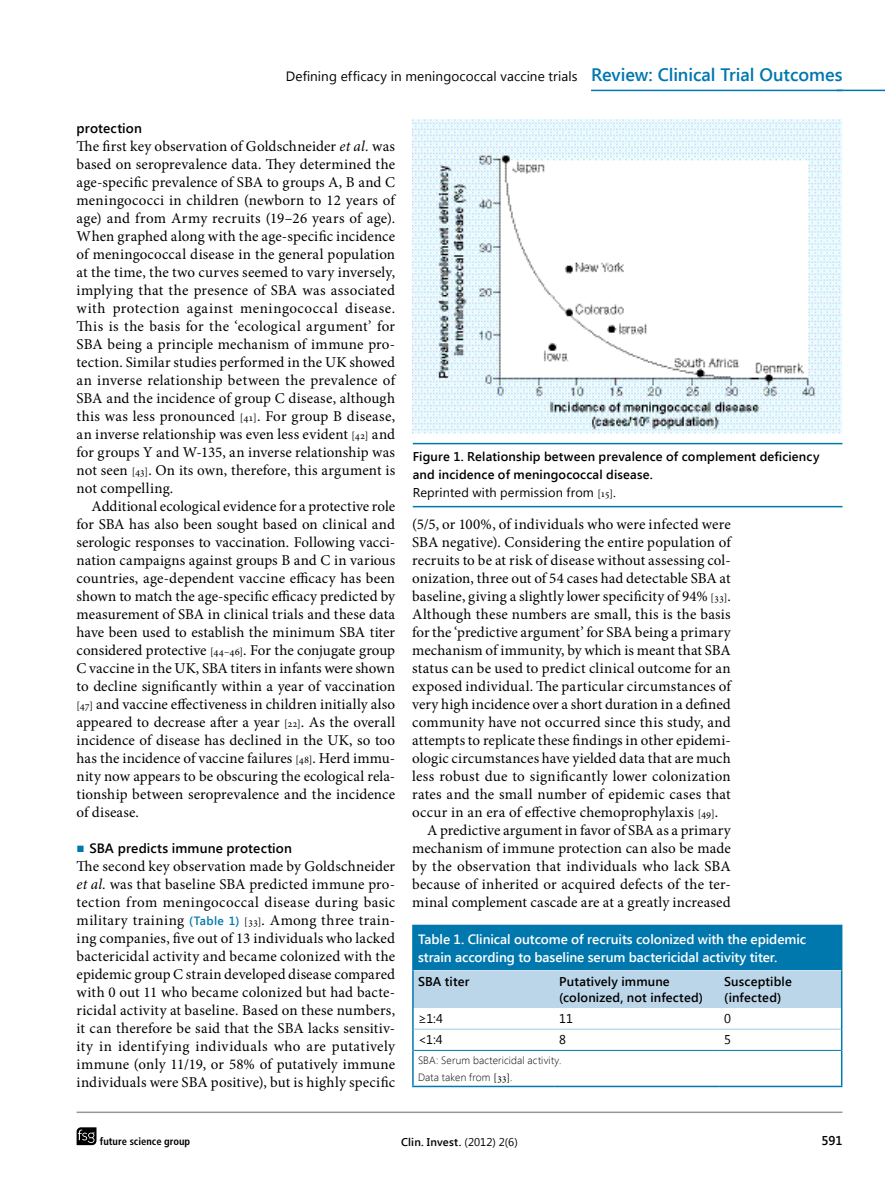
<style>
.page{position:relative;width:885px;height:1191px;background:#fff}
.page>*{position:absolute;margin:0;border:0;box-sizing:border-box;transform-origin:0 0}
.t1{font:15px/18px "Minion Pro";letter-spacing:.01em;color:#000;text-align:justify}
.t2{font:600 13.5px/18px "Segoe UI";letter-spacing:-.005em;color:#fff}
.t3{font:13.5px "Segoe UI";letter-spacing:.01em;color:#000}
.t4{font:600 13.5px "Segoe UI";letter-spacing:.01em;color:#000}
.t5{font:600 12.75px/16.5px "Segoe UI";letter-spacing:.01em;color:#000}
.t6{font:12.75px "Segoe UI";color:#000}
.t7{font:600 11.25px "Segoe UI";letter-spacing:.015em;color:#000}
.t8{font:300 10.5px/16.5px "Segoe UI";letter-spacing:.015em;color:#000}
.t9{font:700 condensed 10.5px "Frutiger LT Std";color:#000}
.s1{font-weight:600;font-size:18px;color:#0078ae}
.s2{font-style:italic}
.s3{font-size:10.5px}
.s4{font-family:"Garamond";font-weight:400;color:#0078ae}
.s5{font-family:"Segoe UI";font-weight:600;font-size:12px;color:#0078ae}
.s6{font-weight:400}
.s7{font-family:"Minion Pro";font-weight:400;font-size:10.5px}
.s8{font-family:"Minion Pro";font-weight:400}
</style>
<div class="page">
<svg style="left:77px;top:1127px;width:19px;height:18px"></svg>
<hr style="left:77px;top:1111px;width:765px;height:2px;background:#95979a">
<hr style="left:836px;top:90px;width:48px;height:1px;background:#0078ae">
<hr style="left:591px;top:90px;width:251px;height:1px;background:#0078ae">
<div style="left:413px;top:925px;width:428px;height:45px;background:#0078ae"></div>
<hr style="left:412px;top:924px;width:142px;height:2px;background:#0078ae">
<hr style="left:412px;top:926px;width:1px;height:44px;background:#0078ae">
<hr style="left:554px;top:924px;width:165px;height:2px;background:#0078ae">
<hr style="left:719px;top:924px;width:123px;height:2px;background:#0078ae">
<hr style="left:840px;top:926px;width:2px;height:44px;background:#0078ae">
<hr style="left:840px;top:970px;width:2px;height:38px;background:#0078ae">
<hr style="left:840px;top:1008px;width:2px;height:21px;background:#0078ae">
<svg style="left:412px;top:970px;width:429px;height:80px"></svg>
<hr style="left:840px;top:1029px;width:2px;height:21px;background:#0078ae">
<hr style="left:412px;top:1050px;width:1px;height:35px;background:#0078ae">
<hr style="left:840px;top:1050px;width:2px;height:35px;background:#0078ae">
<hr style="left:412px;top:1085px;width:142px;height:2px;background:#0078ae">
<hr style="left:554px;top:1085px;width:165px;height:2px;background:#0078ae">
<hr style="left:719px;top:1085px;width:123px;height:2px;background:#0078ae">
<hr style="left:413px;top:1029px;width:141px;height:1px;background:#a0c7e1">
<hr style="left:554px;top:1029px;width:165px;height:1px;background:#a0c7e1">
<hr style="left:719px;top:1029px;width:121px;height:1px;background:#a0c7e1">
<hr style="left:413px;top:1050px;width:141px;height:1px;background:#0078ae">
<hr style="left:554px;top:1050px;width:165px;height:1px;background:#0078ae">
<hr style="left:719px;top:1050px;width:121px;height:1px;background:#0078ae">
<img style="left:412px;top:119px;width:429px;height:315px">
<hr style="left:413px;top:443px;width:429px;height:1px;background:#0078ae">
<hr style="left:413px;top:506px;width:429px;height:1px;background:#0078ae">
<p class="t3" style="left:286px;top:67px;width:558px">Defining efficacy in meningococcal vaccine trials <span class="s1">Review: Clinical Trial Outcomes</span></p>
<p class="t4" style="left:77px;top:118px;width:67px">protection</p>
<p class="t1" style="left:77px;top:137px;width:320px">The first key observation of Goldschneider <span class="s2">et al.</span> was based on seroprevalence data. They determined the age-specific prevalence of SBA to groups A, B and C meningococci in children (newborn to 12 years of age) and from Army recruits (19–26 years of age).<br>When graphed along with the age-specific incidence of meningococcal disease in the general population at the time, the two curves seemed to vary inversely, implying that the presence of SBA was associated with protection against meningococcal disease.<br>This is the basis for the ‘ecological argument’ for SBA being a principle mechanism of immune pro&shy;tection. Similar studies performed in the UK showed an inverse relationship between the prevalence of SBA and the incidence of group C disease, although this was less pronounced <span class="s3">[41]</span>. For group B disease, an inverse relationship was even less evident <span class="s3">[42]</span> and for groups Y and W-135, an inverse relationship was not seen <span class="s3">[43]</span>. On its own, therefore, this argument is not compelling.</p>
<p class="t1" style="left:77px;top:497px;width:320px;text-indent:15px">Additional ecological evidence for a protective role for SBA has also been sought based on clinical and serologic responses to vaccination. Following vacci&shy;nation campaigns against groups B and C in various countries, age-dependent vaccine efficacy has been shown to match the age-specific efficacy predicted by measurement of SBA in clinical trials and these data have been used to establish the minimum SBA titer considered protective <span class="s3">[44–46]</span>. For the conjugate group C vaccine in the UK, SBA titers in infants were shown to decline significantly within a year of vaccination <span class="s3">[47]</span> and vaccine effectiveness in children initially also appeared to decrease after a year <span class="s3">[22]</span>. As the overall incidence of disease has declined in the UK, so too has the incidence of vaccine failures <span class="s3">[48]</span>. Herd immu&shy;nity now appears to be obscuring the ecological rela&shy;tionship between seroprevalence and the incidence of disease.</p>
<p class="t4" style="left:77px;top:838px;width:217px"><span class="s4">■</span> SBA predicts immune protection</p>
<p class="t1" style="left:77px;top:857px;width:320px">The second key observation made by Goldschneider <span class="s2">et al.</span> was that baseline SBA predicted immune pro&shy;tection from meningococcal disease during basic military training <span class="s5">(Table 1)</span> <span class="s3">[33]</span>. Among three train&shy;ing companies, five out of 13 individuals who lacked bactericidal activity and became colonized with the epidemic group C strain developed disease compared with 0 out 11 who became colonized but had bacte&shy;ricidal activity at baseline. Based on these numbers, it can therefore be said that the SBA lacks sensitiv&shy;ity in identifying individuals who are putatively immune (only 11/19, or 58% of putatively immune individuals were SBA positive), but is highly specific</p>
<p class="t5" style="left:413px;top:447px;width:408px;line-height:18px">Figure 1. Relationship between prevalence of complement deficiency and incidence of meningococcal disease.<br><span class="s6">Reprinted with permission from</span> <span class="s7">[15]</span><span class="s6">.</span></p>
<p class="t1" style="left:412px;top:515px;width:320px">(5/5, or 100%, of individuals who were infected were</p>
<p class="t1" style="left:412px;top:533px;width:320px">SBA negative). Considering the entire population of</p>
<p class="t1" style="left:412px;top:551px;width:320px">recruits to be at risk of disease without assessing col-</p>
<p class="t1" style="left:412px;top:569px;width:320px">onization, three out of 54 cases had detectable SBA at</p>
<p class="t1" style="left:412px;top:587px;width:320px">baseline, giving a slightly lower specificity of 94% <span class="s3">[33]</span>.</p>
<p class="t1" style="left:412px;top:605px;width:320px">Although these numbers are small, this is the basis</p>
<p class="t1" style="left:412px;top:623px;width:320px">for the ‘predictive argument’ for SBA being a primary</p>
<p class="t1" style="left:412px;top:641px;width:320px">mechanism of immunity, by which is meant that SBA</p>
<p class="t1" style="left:412px;top:659px;width:320px">status can be used to predict clinical outcome for an</p>
<p class="t1" style="left:412px;top:677px;width:320px">exposed individual. The particular circumstances of</p>
<p class="t1" style="left:412px;top:695px;width:320px">very high incidence over a short duration in a defined</p>
<p class="t1" style="left:412px;top:713px;width:320px">community have not occurred since this study, and</p>
<p class="t1" style="left:412px;top:731px;width:320px">attempts to replicate these findings in other epidemi-</p>
<p class="t1" style="left:412px;top:749px;width:320px">ologic circumstances have yielded data that are much</p>
<p class="t1" style="left:412px;top:767px;width:320px">less robust due to significantly lower colonization</p>
<p class="t1" style="left:412px;top:785px;width:320px">rates and the small number of epidemic cases that</p>
<p class="t1" style="left:412px;top:803px;width:307px">occur in an era of effective chemoprophylaxis <span class="s3">[49]</span>.</p>
<p class="t1" style="left:427px;top:821px;width:305px">A predictive argument in favor of SBA as a primary</p>
<p class="t1" style="left:412px;top:839px;width:320px">mechanism of immune protection can also be made</p>
<p class="t1" style="left:412px;top:857px;width:320px">by the observation that individuals who lack SBA</p>
<p class="t1" style="left:412px;top:875px;width:320px">because of inherited or acquired defects of the ter-</p>
<p class="t1" style="left:412px;top:893px;width:320px">minal complement cascade are at a greatly increased</p>
<p class="t2" style="left:418px;top:929px;width:389px">Table 1. Clinical outcome of recruits colonized with the epidemic strain according to baseline serum bactericidal activity titer.</p>
<p class="t5" style="left:418px;top:972px;width:53px">SBA titer</p>
<p class="t5" style="left:559px;top:972px;width:145px">Putatively immune (colonized, not infected)</p>
<p class="t5" style="left:724px;top:972px;width:69px">Susceptible (infected)</p>
<p class="t6" style="left:418px;top:1009px;width:26px">≥1:4</p>
<p class="t6" style="left:559px;top:1009px;width:15px">11</p>
<p class="t6" style="left:724px;top:1009px;width:8px">0</p>
<p class="t6" style="left:418px;top:1031px;width:26px">&lt;1:4</p>
<p class="t6" style="left:559px;top:1031px;width:8px">8</p>
<p class="t6" style="left:724px;top:1031px;width:8px">5</p>
<p class="t8" style="left:418px;top:1051px;width:145px">SBA: Serum bactericidal activity.<br>Data taken from <span class="s8">[33]</span>.</p>
<p class="t9" style="left:100px;top:1135px;width:92px">future science group</p>
<p class="t7" style="left:401px;top:1133px;width:118px">Clin. Invest. <span class="s6">(2012) 2(6)</span></p>
<p class="t5" style="left:821px;top:1131px;width:22px">591</p>
</div>
